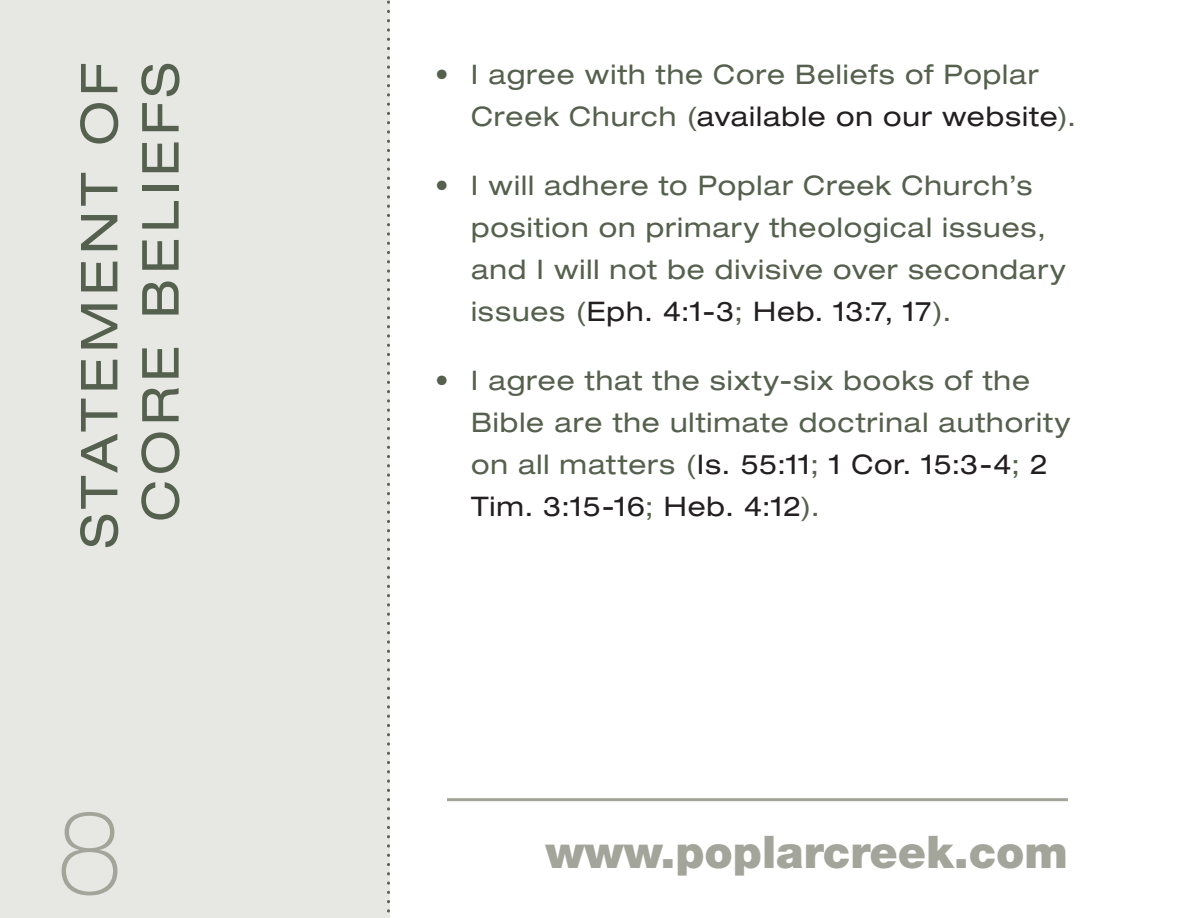
<style>
.page{position:relative;width:1188px;height:918px;background:#fff}
.page>*{position:absolute;margin:0;border:0;box-sizing:border-box;transform-origin:0 0}
.t1{font:100 117px "Helvetica Neue LT Std";color:#a3a59a}
.t2{font:expanded 51px/61.2px "Helvetica Neue LT Std";letter-spacing:.1em;color:#55604e;text-align:center}
.t3{font:900 45px "Helvetica Neue LT Std";color:#a3a59a}
.t4{font:expanded 27px/42px "Helvetica Neue LT Std";letter-spacing:.035em;color:#55604e}
.s1{color:#231f20}
</style>
<div class="page">
<div style="left:0;top:0;width:390px;height:918px;background:#e7e8e4"></div>
<svg style="left:387px;top:0;width:3px;height:913px"></svg>
<hr style="left:447px;top:798px;width:621px;height:3px;background:#a3a59a">
<p class="t2" style="left:68px;top:548px;width:486px;rotate:-90deg">STATEMENT OF<br>CORE BELIEFS</p>
<p class="t4" style="left:471px;top:53px;width:607px;text-indent:-36px">• I agree with the Core Beliefs of Poplar<br>Creek Church (<span class="s1">available on our website</span>).</p>
<p class="t4" style="left:471px;top:164px;width:596px;text-indent:-36px">• I will adhere to Poplar Creek Church’s position on primary theological issues, and I will not be divisive over secondary issues (<span class="s1">Eph. 4:1-3</span>; <span class="s1">Heb. 13:7, 17</span>).</p>
<p class="t4" style="left:471px;top:359px;width:601px;text-indent:-36px">• I agree that the sixty-six books of the Bible are the ultimate doctrinal authority on all matters (<span class="s1">Is. 55:11</span>; <span class="s1">1 Cor. 15:3-4</span>; <span class="s1">2<br>Tim. 3:15-16</span>; <span class="s1">Heb. 4:12</span>).</p>
<h1 class="t1" style="left:57px;top:786px;width:67px">8</h1>
<h3 class="t3" style="left:545px;top:825px;width:524px">www.poplarcreek.com</h3>
</div>
